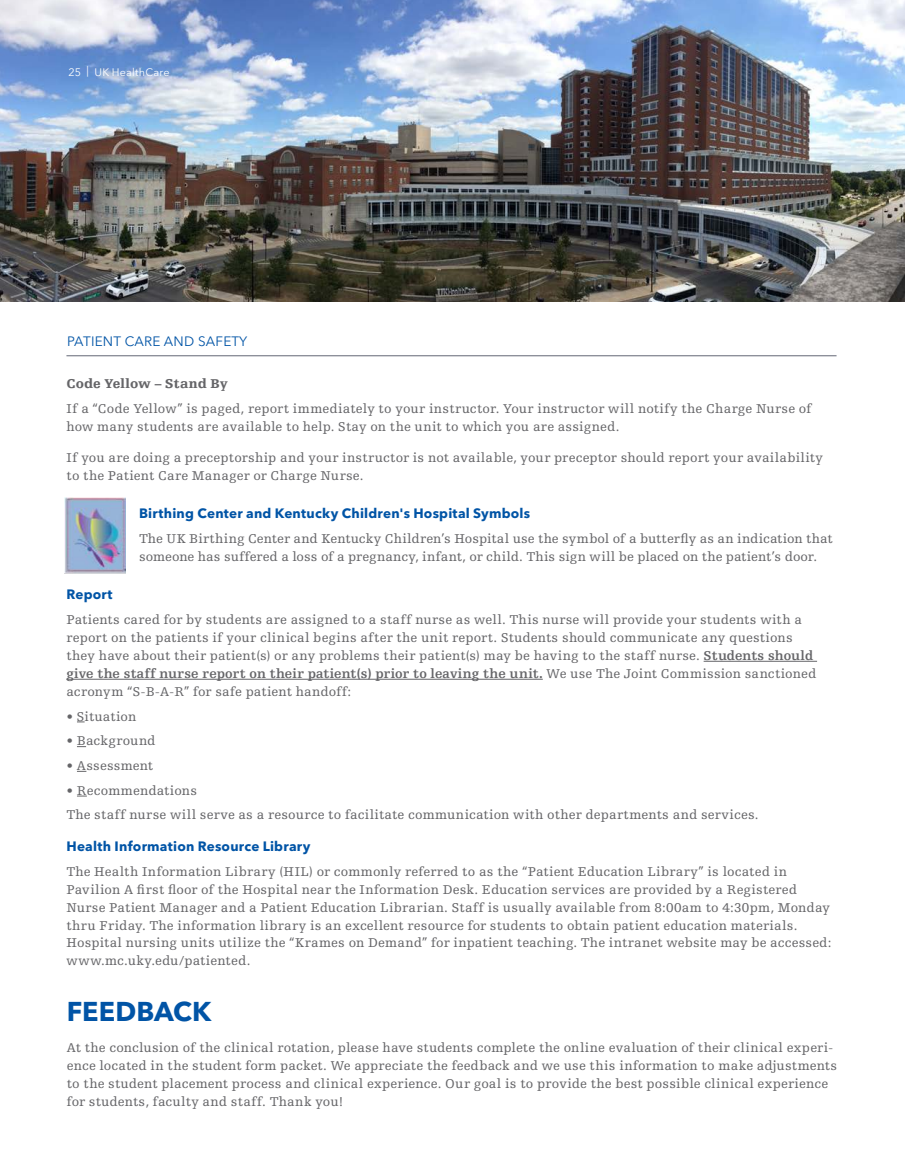
<style>
.page{position:relative;width:905px;height:1175px;background:#fff}
.page>*{position:absolute;margin:0;border:0;box-sizing:border-box;transform-origin:0 0}
.t1{font:700 27px "Avenir Next LT Pro";color:#0154a6}
.t2{font:13.5px/18px "Egyptienne FLT Std";letter-spacing:.015em;color:#656568}
.t3{font:700 13.5px "Avenir Next LT Pro";letter-spacing:.015em;color:#0154a6}
.t4{font:13.5px "Avenir Next LT Pro";letter-spacing:.015em;color:#0154a6}
.t5{font:900 13.5px "Egyptienne FLT Std";letter-spacing:.015em;color:#656568}
.t6{font:10.8px "Avenir Next LT Pro";letter-spacing:.02em;color:#fff}
.s1{font-weight:700}
</style>
<div class="page">
<hr style="left:66px;top:355px;width:770px;height:1px;background:#626675">
<hr style="left:703px;top:661px;width:114px;height:1px;background:#656568">
<hr style="left:66px;top:679px;width:476px;height:1px;background:#656568">
<img style="left:65px;top:497px;width:61px;height:76px">
<img style="left:0;top:0;width:904px;height:301px">
<p class="t6" style="left:69px;top:65px;width:103px">25 | UK HealthCare</p>
<p class="t4" style="left:67px;top:333px;width:182px">PATIENT CARE AND SAFETY</p>
<p class="t5" style="left:66px;top:376px;width:163px">Code Yellow – Stand By</p>
<p class="t2" style="left:66px;top:399px;width:746px">If a “Code Yellow” is paged, report immediately to your instructor. Your instructor will notify the Charge Nurse of how many students are available to help. Stay on the unit to which you are assigned.</p>
<p class="t2" style="left:66px;top:449px;width:758px">If you are doing a preceptorship and your instructor is not available, your preceptor should report your availability to the Patient Care Manager or Charge Nurse.</p>
<p class="t3" style="left:139px;top:505px;width:392px">Birthing Center and Kentucky Children's Hospital Symbols</p>
<p class="t2" style="left:139px;top:530px;width:695px">The UK Birthing Center and Kentucky Children’s Hospital use the symbol of a butterfly as an indication that someone has suffered a loss of a pregnancy, infant, or child. This sign will be placed on the patient’s door.</p>
<p class="t3" style="left:66px;top:586px;width:48px">Report</p>
<p class="t2" style="left:66px;top:611px;width:751px">Patients cared for by students are assigned to a staff nurse as well. This nurse will provide your students with a report on the patients if your clinical begins after the unit report. Students should communicate any questions they have about their patient(s) or any problems their patient(s) may be having to the staff nurse. <span class="s1">Students should give the staff nurse report on their patient(s) prior to leaving the unit.</span> We use The Joint Commission sanctioned acronym “S-B-A-R” for safe patient handoff:</p>
<p class="t2" style="left:66px;top:707px;width:71px">• Situation</p>
<p class="t2" style="left:66px;top:732px;width:91px">• Background</p>
<p class="t2" style="left:66px;top:756px;width:88px">• Assessment</p>
<p class="t2" style="left:66px;top:778px;width:693px;line-height:24.8px">• Recommendations<br>The staff nurse will serve as a resource to facilitate communication with other departments and services.</p>
<p class="t3" style="left:66px;top:838px;width:245px">Health Information Resource Library</p>
<p class="t2" style="left:66px;top:862px;width:766px">The Health Information Library (HIL) or commonly referred to as the “Patient Education Library” is located in Pavilion A first floor of the Hospital near the Information Desk. Education services are provided by a Registered Nurse Patient Manager and a Patient Education Librarian. Staff is usually available from 8:00am to 4:30pm, Monday thru Friday. The information library is an excellent resource for students to obtain patient education materials.<br>Hospital nursing units utilize the “Krames on Demand” for inpatient teaching. The intranet website may be accessed: www.mc.uky.edu/patiented.</p>
<h1 class="t1" style="left:67px;top:995px;width:146px">FEEDBACK</h1>
<p class="t2" style="left:67px;top:1039px;width:772px">At the conclusion of the clinical rotation, please have students complete the online evaluation of their clinical experi&shy;ence located in the student form packet. We appreciate the feedback and we use this information to make adjustments to the student placement process and clinical experience. Our goal is to provide the best possible clinical experience for students, faculty and staff. Thank you!</p>
</div>
